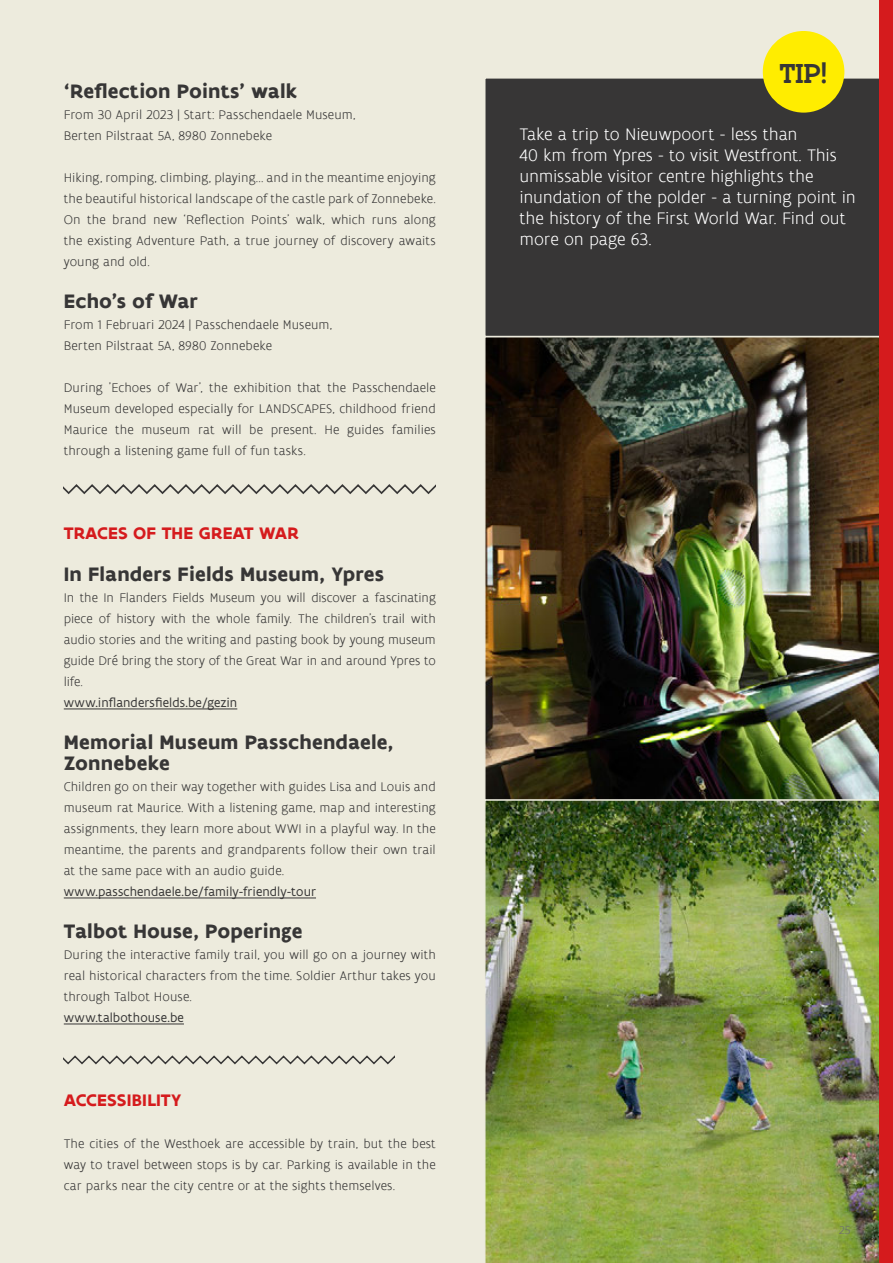
<style>
.page{position:relative;width:893px;height:1263px;background:#edebdd}
.page>*{position:absolute;margin:0;border:0;box-sizing:border-box;transform-origin:0 0}
.t1{font:500 29.7px "Flanders Art Serif";color:#373636}
.t2{font:700 21px/21px "Flanders Art Sans";letter-spacing:.01em;color:#373636}
.t3{font:300 18px/21px "Flanders Art Sans";letter-spacing:-.01em;color:#fff}
.t4{font:700 18px "Flanders Art Sans";letter-spacing:.005em;color:#d51b1d}
.t5{font:300 13.5px/21px "Flanders Art Sans";letter-spacing:.005em;color:#373636;text-align:justify}
.t6{font:13.5px "Flanders Art Sans";letter-spacing:.01em;color:#373636}
.t7{font:300 12px "Flanders Art Sans";color:#706f6f}
</style>
<div class="page">
<img style="left:485px;top:337px;width:394px;height:462px">
<img style="left:485px;top:799px;width:394px;height:464px">
<hr style="left:64px;top:709px;width:173px;height:1px;background:#373636">
<hr style="left:64px;top:898px;width:252px;height:1px;background:#373636">
<hr style="left:64px;top:1024px;width:120px;height:1px;background:#373636">
<svg style="left:64px;top:484px;width:372px;height:11px"></svg>
<svg style="left:64px;top:1055px;width:330px;height:10px"></svg>
<div style="left:485px;top:78px;width:407px;height:258px;background:#373636"></div>
<div style="left:484px;top:77px;width:408px;height:260px;border:2px solid #edebdd"></div>
<div style="left:763px;top:31px;width:81px;height:82px;background:#ffed00;border-radius:50%"></div>
<div style="left:879px;top:0;width:14px;height:1263px;background:#d51b1d"></div>
<h2 class="t2" style="left:64px;top:80px;width:235px">‘Reflection Points’ walk</h2>
<p class="t5" style="left:64px;top:104px;width:293px">From 30 April 2023 | Start: Passchendaele Museum,<br>Berten Pilstraat 5A, 8980 Zonnebeke</p>
<p class="t5" style="left:64px;top:167px;width:374px">Hiking, romping, climbing, playing... and in the meantime enjoying the beautiful historical landscape of the castle park of Zonnebeke.<br>On the brand new ‘Reflection Points’ walk, which runs along the existing Adventure Path, a true journey of discovery awaits young and old.</p>
<h2 class="t2" style="left:64px;top:290px;width:136px">Echo’s of War</h2>
<p class="t5" style="left:64px;top:314px;width:270px">From 1 Februari 2024 | Passchendaele Museum,<br>Berten Pilstraat 5A, 8980 Zonnebeke</p>
<p class="t5" style="left:64px;top:377px;width:374px">During ’Echoes of War’, the exhibition that the Passchendaele Museum developed especially for LANDSCAPES, childhood friend Maurice the museum rat will be present. He guides families through a listening game full of fun tasks.</p>
<h3 class="t4" style="left:64px;top:521px;width:236px">TRACES OF THE GREAT WAR</h3>
<h2 class="t2" style="left:64px;top:563px;width:322px">In Flanders Fields Museum, Ypres</h2>
<p class="t5" style="left:64px;top:587px;width:374px">In the In Flanders Fields Museum you will discover a fascinating piece of history with the whole family. The children’s trail with audio stories and the writing and pasting book by young museum guide Dré bring the story of the Great War in and around Ypres to life.</p>
<p class="t6" style="left:64px;top:694px;width:175px">www.inflandersfields.be/gezin</p>
<h2 class="t2" style="left:64px;top:731px;width:331px">Memorial Museum Passchendaele,<br>Zonnebeke</h2>
<p class="t5" style="left:64px;top:776px;width:374px">Children go on their way together with guides Lisa and Louis and museum rat Maurice. With a listening game, map and interesting assignments, they learn more about WWI in a playful way. In the meantime, the parents and grandparents follow their own trail at the same pace with an audio guide.</p>
<p class="t6" style="left:64px;top:883px;width:254px">www.passchendaele.be/family-friendly-tour</p>
<h2 class="t2" style="left:64px;top:920px;width:240px">Talbot House, Poperinge</h2>
<p class="t5" style="left:64px;top:944px;width:374px">During the interactive family trail, you will go on a journey with real historical characters from the time. Soldier Arthur takes you through Talbot House.</p>
<p class="t6" style="left:64px;top:1009px;width:122px">www.talbothouse.be</p>
<h3 class="t4" style="left:64px;top:1088px;width:119px">ACCESSIBILITY</h3>
<p class="t5" style="left:64px;top:1133px;width:374px">The cities of the Westhoek are accessible by train, but the best way to travel between stops is by car. Parking is available in the car parks near the city centre or at the sights themselves.</p>
<h1 class="t1" style="left:779px;top:54px;width:49px">TIP!</h1>
<h3 class="t3" style="left:519px;top:124px;width:338px">Take a trip to Nieuwpoort - less than<br>40 km from Ypres - to visit Westfront. This unmissable visitor centre highlights the inundation of the polder - a turning point in the history of the First World War. Find out more on page 63.</h3>
<p class="t7" style="left:839px;top:1223px;width:13px">25</p>
</div>
